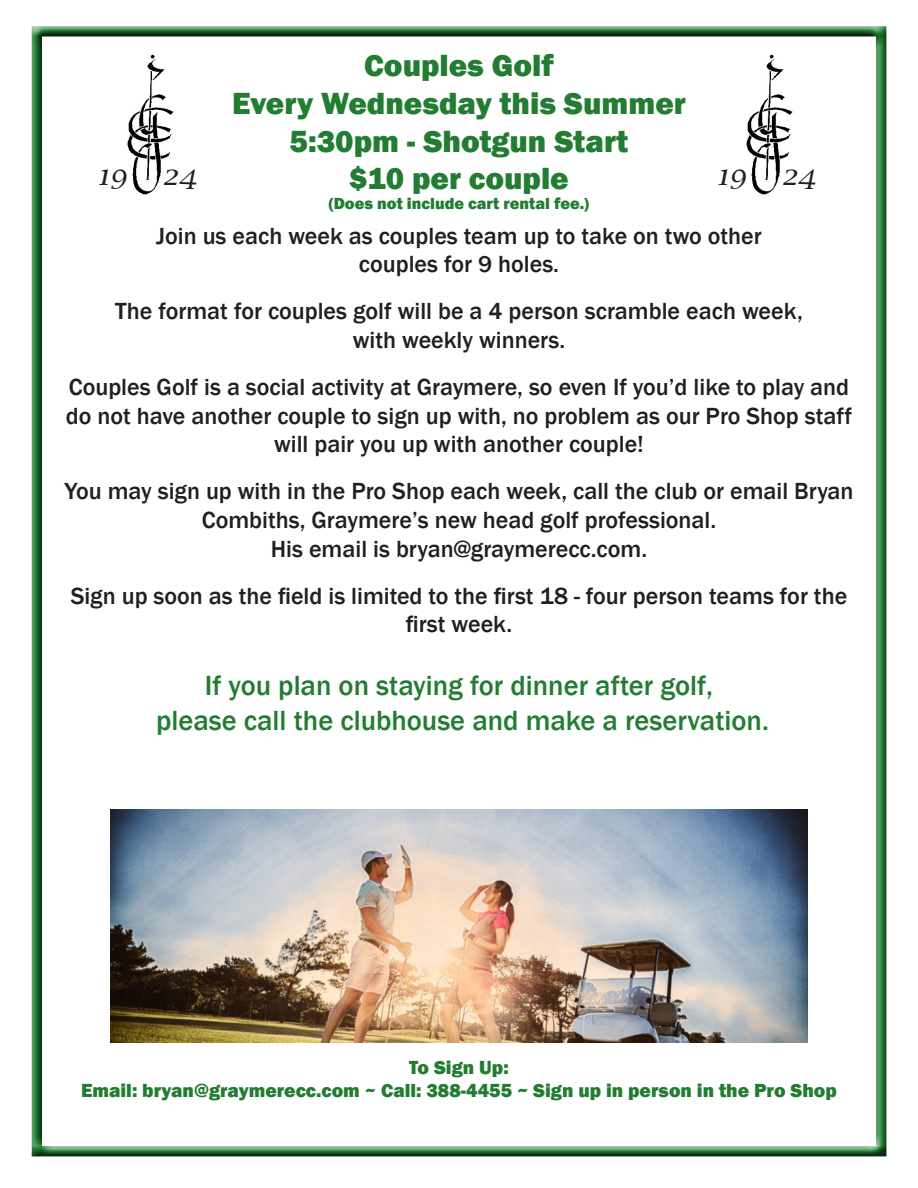
<style>
.page{position:relative;width:918px;height:1188px;background:#fff}
.page>*{position:absolute;margin:0;border:0;box-sizing:border-box;transform-origin:0 0}
.t1{font:800 31.5px "Franklin Gothic";color:#227d32}
.t2{font:500 28.5px "Franklin Gothic";color:#227d32}
.t3{font:italic 28.5px "Lucida Calligraphy";color:#231f20}
.t4{font:500 24px/28.8px "Franklin Gothic";color:#231f20;text-align:center}
.t5{font:800 19.5px "Franklin Gothic";color:#227d32}
.t6{font:800 16.5px "Franklin Gothic";color:#227d32}
</style>
<div class="page">
<div style="left:30px;top:26px;width:858px;height:1132px;background:#231f20;opacity:.75"></div>
<p class="t1" style="left:364px;top:45px;width:191px">Couples Golf</p>
<p class="t1" style="left:232px;top:83px;width:455px">Every Wednesday this Summer</p>
<p class="t1" style="left:290px;top:121px;width:340px">5:30pm - Shotgun Start</p>
<p class="t1" style="left:349px;top:158px;width:221px">$10 per couple</p>
<p class="t6" style="left:329px;top:193px;width:262px">(Does not include cart rental fee.)</p>
<p class="t4" style="left:156px;top:221px;width:607px">Join us each week as couples team up to take on two other</p>
<p class="t4" style="left:359px;top:250px;width:202px">couples for 9 holes.</p>
<p class="t4" style="left:115px;top:297px;width:689px">The format for couples golf will be a 4 person scramble each week,</p>
<p class="t4" style="left:353px;top:326px;width:214px">with weekly winners.</p>
<p class="t4" style="left:66px;top:373px;width:788px">Couples Golf is a social activity at Graymere, so even If you’d like to play and do not have another couple to sign up with, no problem as our Pro Shop staff will pair you up with another couple!</p>
<p class="t4" style="left:64px;top:477px;width:791px">You may sign up with in the Pro Shop each week, call the club or email Bryan<br>Combiths, Graymere’s new head golf professional.</p>
<p class="t4" style="left:271px;top:535px;width:378px">His email is bryan@graymerecc.com.</p>
<p class="t4" style="left:71px;top:581px;width:778px">Sign up soon as the field is limited to the first 18 - four person teams for the first week.</p>
<p class="t3" style="left:97px;top:157px;width:32px">19</p>
<p class="t3" style="left:162px;top:157px;width:36px">24</p>
<p class="t3" style="left:716px;top:158px;width:32px">19</p>
<p class="t3" style="left:781px;top:158px;width:36px">24</p>
<p class="t2" style="left:205px;top:668px;width:510px">If you plan on staying for dinner after golf,</p>
<p class="t2" style="left:156px;top:702px;width:614px">please call the clubhouse and make a reservation.</p>
<p class="t5" style="left:409px;top:1055px;width:101px">To Sign Up:</p>
<p class="t5" style="left:81px;top:1078px;width:757px">Email: bryan@graymerecc.com ~ Call: 388-4455 ~ Sign up in person in the Pro Shop</p>
</div>
